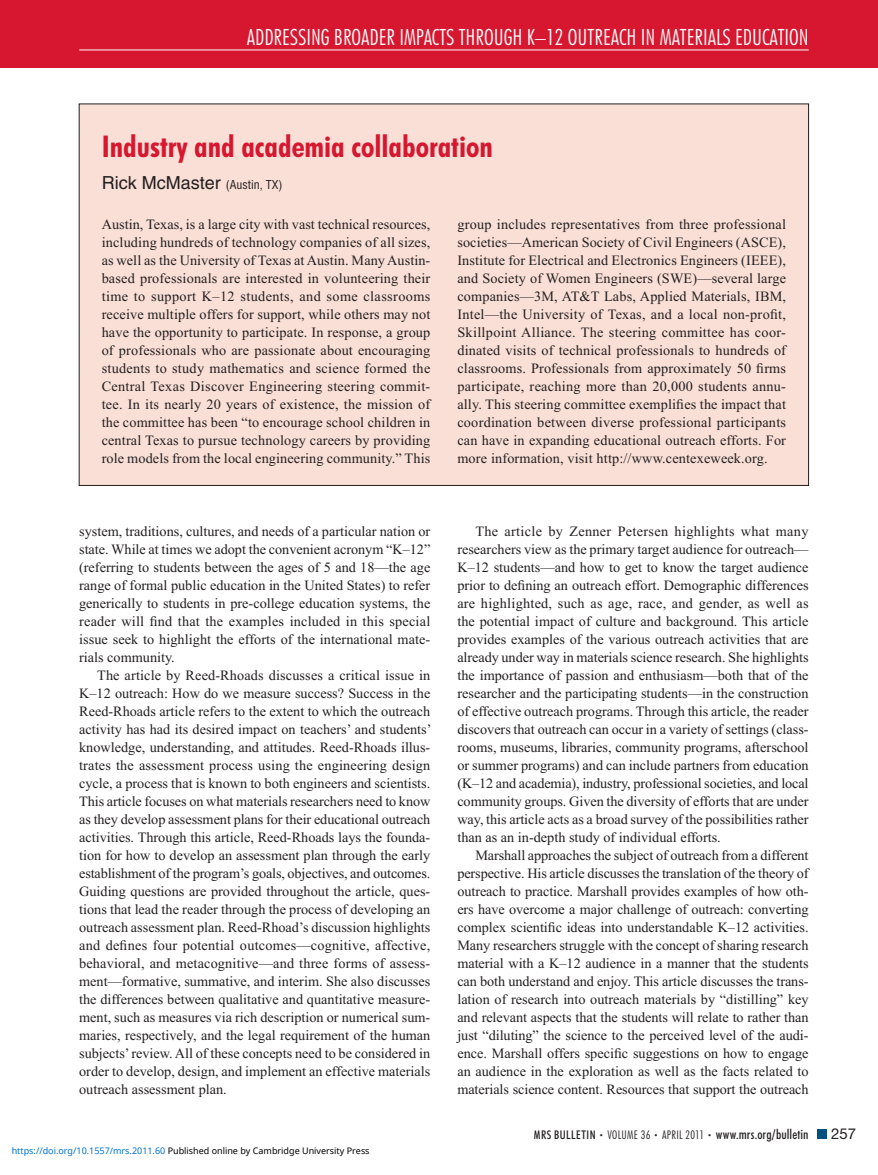
<style>
.page{position:relative;width:878px;height:1175px;background:#fff}
.page>*{position:absolute;margin:0;border:0;box-sizing:border-box;transform-origin:0 0}
.t1{font:700 condensed 30px "Futura BT";color:#d7172f}
.t2{font:300 condensed 22.5px "Futura BT";color:#fff}
.t3{font:18px "Helvetica";color:#231f20}
.t4{font:15px "Helvetica Neue LT Std";color:#231f20}
.t5{font:14.25px/18px "Times New Roman";color:#231f20;text-align:justify}
.t6{font:500 condensed 13.5px "Futura BT";letter-spacing:.01em;color:#231f20}
.t7{font:9px "Noto Sans";color:#000}
.s1{font-stretch:condensed;font-size:12px}
.s2{color:#0172cf}
.s3{font-size:12px}
.s4{font-weight:300;font-size:7.5px}
.s5{font-weight:300;font-size:12px}
</style>
<div class="page">
<div style="left:0;top:0;width:878px;height:68px;background:#d7172f"></div>
<hr style="left:79px;top:50px;width:729px;height:1px;background:#fff">
<div style="left:817px;top:1130px;width:9px;height:8px;background:#005080"></div>
<div style="left:79px;top:104px;width:729px;height:381px;background:#f9dfd6"></div>
<h2 class="t2" style="left:247px;top:29px;width:563px">ADDRESSING BROADER IMPACTS THROUGH K–12 OUTREACH IN MATERIALS EDUCATION</h2>
<h1 class="t1" style="left:102px;top:136px;width:392px">Industry and academia collaboration</h1>
<p class="t3" style="left:102px;top:176px;width:182px">Rick McMaster <span class="s1">(Austin, TX)</span></p>
<p class="t5" style="left:457px;top:217px;width:330px">group includes representatives from three professional societies—American Society of Civil Engineers (ASCE), Institute for Electrical and Electronics Engineers (IEEE), and Society of Women Engineers (SWE)—several large companies—3M, AT&amp;T Labs, Applied Materials, IBM, Intel—the University of Texas, and a local non-profit, Skillpoint Alliance. The steering committee has coor&shy;dinated visits of technical professionals to hundreds of classrooms. Professionals from approximately 50 firms participate, reaching more than 20,000 students annu&shy;ally. This steering committee exemplifies the impact that coordination between diverse professional participants can have in expanding educational outreach efforts. For more information, visit http :// www . centexeweek . org .</p>
<p class="t5" style="left:102px;top:217px;width:330px">Austin, Texas, is a large city with vast technical resources, including hundreds of technology companies of all sizes, as well as the University of Texas at Austin. Many Austin&shy;based professionals are interested in volunteering their time to support K–12 students, and some classrooms receive multiple offers for support, while others may not have the opportunity to participate. In response, a group of professionals who are passionate about encouraging students to study mathematics and science formed the Central Texas Discover Engineering steering commit&shy;tee. In its nearly 20 years of existence, the mission of the committee has been “to encourage school children in central Texas to pursue technology careers by providing role models from the local engineering community.” This</p>
<p class="t5" style="left:79px;top:523px;width:353px">system, traditions, cultures, and needs of a particular nation or state. While at times we adopt the convenient acronym “K–12” (referring to students between the ages of 5 and 18—the age range of formal public education in the United States) to refer generically to students in pre-college education systems, the reader will find that the examples included in this special issue seek to highlight the efforts of the international mate&shy;rials community.</p>
<p class="t5" style="left:79px;top:667px;width:354px;text-indent:18px">The article by Reed-Rhoads discusses a critical issue in K–12 outreach: How do we measure success? Success in the Reed-Rhoads article refers to the extent to which the outreach activity has had its desired impact on teachers’ and students’ knowledge, understanding, and attitudes. Reed-Rhoads illus&shy;trates the assessment process using the engineering design cycle, a process that is known to both engineers and scientists.<br>This article focuses on what materials researchers need to know as they develop assessment plans for their educational outreach activities. Through this article, Reed-Rhoads lays the founda&shy;tion for how to develop an assessment plan through the early establishment of the program’s goals, objectives, and outcomes.<br>Guiding questions are provided throughout the article, ques&shy;tions that lead the reader through the process of developing an outreach assessment plan. Reed-Rhoad’s discussion highlights and defines four potential outcomes—cognitive, affective, behavioral, and metacognitive—and three forms of assess&shy;ment—formative, summative, and interim. She also discusses the differences between qualitative and quantitative measure&shy;ment, such as measures via rich description or numerical sum&shy;maries, respectively, and the legal requirement of the human subjects’ review. All of these concepts need to be considered in order to develop, design, and implement an effective materials outreach assessment plan.</p>
<p class="t7" style="left:12px;top:1143px;width:359px"><span class="s2">https://doi.org/10.1557/mrs.2011.60</span> Published online by Cambridge University Press</p>
<p class="t5" style="left:457px;top:523px;width:353px;text-indent:18px">The article by Zenner Petersen highlights what many researchers view as the primary target audience for outreach— K–12 students—and how to get to know the target audience prior to defining an outreach effort. Demographic differences are highlighted, such as age, race, and gender, as well as the potential impact of culture and background. This article provides examples of the various outreach activities that are already under way in materials science research. She highlights the importance of passion and enthusiasm—both that of the researcher and the participating students—in the construction of effective outreach programs. Through this article, the reader discovers that outreach can occur in a variety of settings (class&shy;rooms, museums, libraries, community programs, afterschool or summer programs) and can include partners from education (K–12 and academia), industry, professional societies, and local community groups. Given the diversity of efforts that are under way, this article acts as a broad survey of the possibilities rather than as an in-depth study of individual efforts.</p>
<p class="t5" style="left:457px;top:847px;width:353px;text-indent:18px">Marshall approaches the subject of outreach from a different perspective. His article discusses the translation of the theory of outreach to practice. Marshall provides examples of how oth&shy;ers have overcome a major challenge of outreach: converting complex scientific ideas into understandable K–12 activities.<br>Many researchers struggle with the concept of sharing research material with a K–12 audience in a manner that the students can both understand and enjoy. This article discusses the trans&shy;lation of research into outreach materials by “distilling” key and relevant aspects that the students will relate to rather than just “diluting” the science to the perceived level of the audi&shy;ence. Marshall offers specific suggestions on how to engage an audience in the exploration as well as the facts related to materials science content. Resources that support the outreach</p>
<p class="t6" style="left:534px;top:1129px;width:276px"><span class="s3">MRS BULLETIN</span> <span class="s4">•</span> <span class="s5">VOLUME 36</span> <span class="s4">•</span> <span class="s5">APRIL 2011</span> <span class="s4">•</span> www.mrs.org/bulletin</p>
<p class="t4" style="left:831px;top:1128px;width:27px">257</p>
</div>
